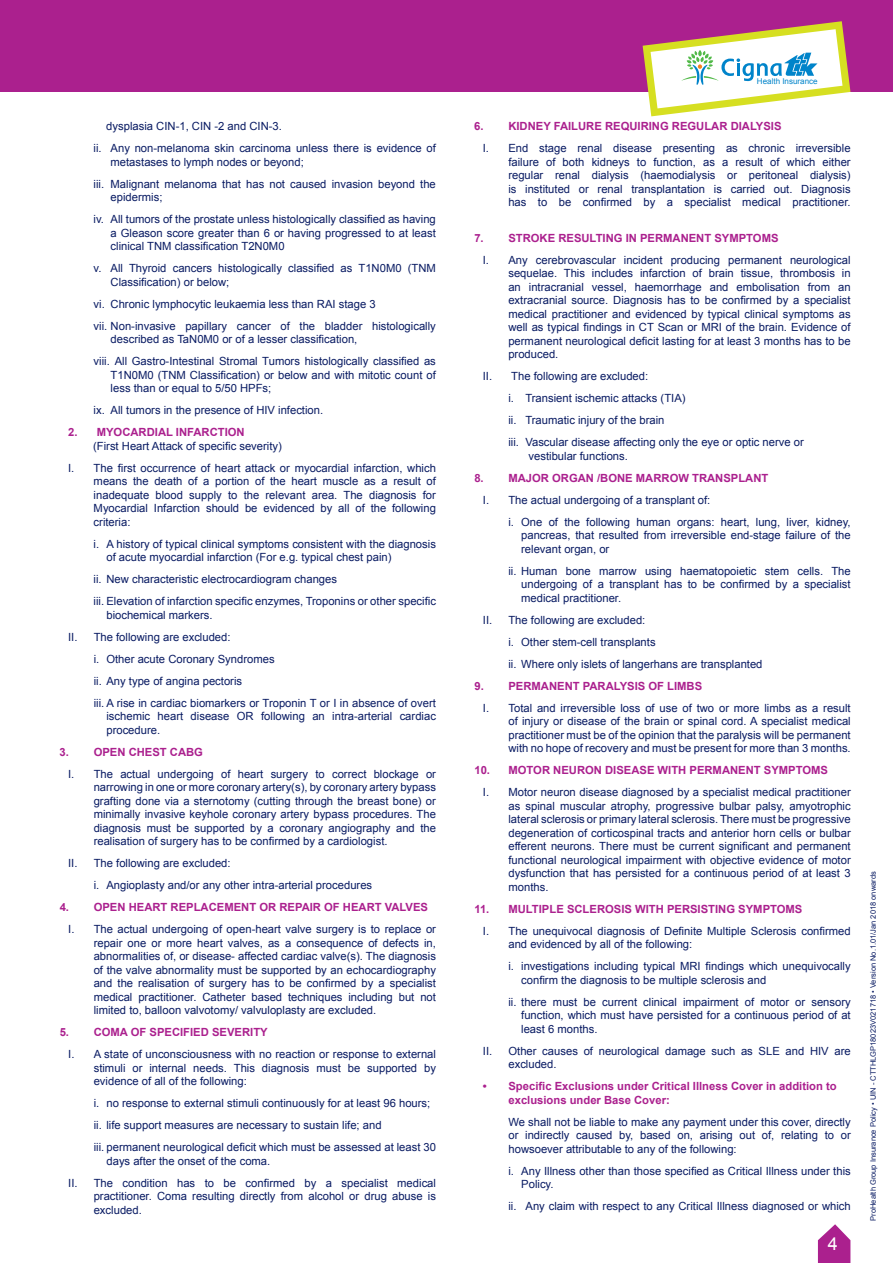
<style>
.page{position:relative;width:893px;height:1263px;background:#fff}
.page>*{position:absolute;margin:0;border:0;box-sizing:border-box;transform-origin:0 0}
.t1{font:18px "Arial";color:#fff}
.t2{font:11.25px/13.5px "Arial";color:#091b63}
.t3{font:700 11.25px/13.5px "Arial";color:#ab208e}
.t4{font:8.1px "Arial";color:#0084ca}
.t5{font:7.5px "Arial";color:#091b63}
</style>
<div class="page">
<div style="left:0;top:0;width:893px;height:92px;background:#ab208e"></div>
<svg style="left:818px;top:1224px;width:32px;height:39px"></svg>
<svg style="left:643px;top:21px;width:207px;height:95px"></svg>
<p class="t2" style="left:94px;top:115px;width:344px;line-height:22px;text-indent:13px">dysplasia CIN-1, CIN -2 and CIN-3.<br>ii. Any non-melanoma skin carcinoma unless there is evidence of</p>
<p class="t2" style="left:94px;top:151px;width:344px;line-height:22px;text-indent:17px">metastases to lymph nodes or beyond;<br>iii. Malignant melanoma that has not caused invasion beyond the</p>
<p class="t2" style="left:94px;top:186px;width:344px;line-height:22px;text-indent:17px">epidermis;<br>iv. All tumors of the prostate unless histologically classified as having</p>
<p class="t2" style="left:111px;top:226px;width:327px">a Gleason score greater than 6 or having progressed to at least clinical TNM classification T2N0M0</p>
<p class="t2" style="left:111px;top:262px;width:327px;text-indent:-17px">v. All Thyroid cancers histologically classified as T1N0M0 (TNM<br>Classification) or below;</p>
<p class="t2" style="left:94px;top:293px;width:344px;line-height:22px">vi. Chronic lymphocytic leukaemia less than RAI stage 3<br>vii. Non-invasive papillary cancer of the bladder histologically</p>
<p class="t2" style="left:94px;top:328px;width:344px;line-height:22px;text-indent:17px">described as TaN0M0 or of a lesser classification,<br>viii. All Gastro-Intestinal Stromal Tumors histologically classified as</p>
<p class="t2" style="left:111px;top:368px;width:327px">T1N0M0 (TNM Classification) or below and with mitotic count of less than or equal to 5/50 HPFs;</p>
<p class="t2" style="left:94px;top:404px;width:231px">ix. All tumors in the presence of HIV infection.</p>
<p class="t3" style="left:68px;top:426px;width:178px">2. MYOCARDIAL INFARCTION</p>
<p class="t2" style="left:68px;top:435px;width:369px;line-height:22px;text-indent:25px">(First Heart Attack of specific severity)<br>I. The first occurrence of heart attack or myocardial infarction, which</p>
<p class="t2" style="left:94px;top:475px;width:344px;text-align:justify">means the death of a portion of the heart muscle as a result of inadequate blood supply to the relevant area. The diagnosis for Myocardial Infarction should be evidenced by all of the following criteria:</p>
<p class="t2" style="left:106px;top:537px;width:331px;text-indent:-13px">i. A history of typical clinical symptoms consistent with the diagnosis of acute myocardial infarction (For e.g. typical chest pain)</p>
<p class="t2" style="left:94px;top:568px;width:344px;line-height:22px">ii. New characteristic electrocardiogram changes<br>iii. Elevation of infarction specific enzymes, Troponins or other specific</p>
<p class="t2" style="left:106px;top:608px;width:108px">biochemical markers.</p>
<p class="t2" style="left:68px;top:630px;width:164px">II. The following are excluded:</p>
<p class="t2" style="left:94px;top:652px;width:182px">i. Other acute Coronary Syndromes</p>
<p class="t2" style="left:94px;top:674px;width:150px">ii. Any type of angina pectoris</p>
<p class="t2" style="left:94px;top:696px;width:344px">iii. A rise in cardiac biomarkers or Troponin T or I in absence of overt</p>
<p class="t2" style="left:106px;top:710px;width:331px">ischemic heart disease OR following an intra-arterial cardiac procedure.</p>
<p class="t3" style="left:60px;top:745px;width:145px">3. OPEN CHEST CABG</p>
<p class="t2" style="left:94px;top:767px;width:344px;text-align:justify;text-indent:-26px">I. The actual undergoing of heart surgery to correct blockage or narrowing in one or more coronary artery(s), by coronary artery bypass grafting done via a sternotomy (cutting through the breast bone) or minimally invasive keyhole coronary artery bypass procedures. The diagnosis must be supported by a coronary angiography and the realisation of surgery has to be confirmed by a cardiologist.</p>
<p class="t2" style="left:94px;top:852px;width:280px;line-height:22px;text-indent:-26px">II. The following are excluded:<br>i. Angioplasty and/or any other intra-arterial procedures</p>
<p class="t3" style="left:60px;top:901px;width:370px">4. OPEN HEART REPLACEMENT OR REPAIR OF HEART VALVES</p>
<p class="t2" style="left:94px;top:923px;width:344px;text-align:justify;text-indent:-26px">I. The actual undergoing of open-heart valve surgery is to replace or repair one or more heart valves, as a consequence of defects in, abnormalities of, or disease- affected cardiac valve(s). The diagnosis of the valve abnormality must be supported by an echocardiography and the realisation of surgery has to be confirmed by a specialist medical practitioner. Catheter based techniques including but not limited to, balloon valvotomy/ valvuloplasty are excluded.</p>
<p class="t3" style="left:60px;top:1026px;width:210px">5. COMA OF SPECIFIED SEVERITY</p>
<p class="t2" style="left:94px;top:1048px;width:344px;text-align:justify;text-indent:-26px">I. A state of unconsciousness with no reaction or response to external stimuli or internal needs. This diagnosis must be supported by evidence of all of the following:</p>
<p class="t2" style="left:94px;top:1092px;width:344px;line-height:22px">i. no response to external stimuli continuously for at least 96 hours; ii. life support measures are necessary to sustain life; and<br>iii. permanent neurological deficit which must be assessed at least 30</p>
<p class="t2" style="left:68px;top:1150px;width:369px;line-height:22px;text-indent:38px">days after the onset of the coma.<br>II. The condition has to be confirmed by a specialist medical</p>
<p class="t2" style="left:94px;top:1190px;width:344px">practitioner. Coma resulting directly from alcohol or drug abuse is excluded.</p>
<p class="t4" style="left:757px;top:76px;width:62px">Health Insurance</p>
<p class="t3" style="left:474px;top:120px;width:309px">6. KIDNEY FAILURE REQUIRING REGULAR DIALYSIS</p>
<p class="t2" style="left:508px;top:142px;width:344px;text-align:justify;text-indent:-26px">I. End stage renal disease presenting as chronic irreversible failure of both kidneys to function, as a result of which either regular renal dialysis (haemodialysis or peritoneal dialysis) is instituted or renal transplantation is carried out. Diagnosis has to be confirmed by a specialist medical practitioner.</p>
<p class="t3" style="left:474px;top:231px;width:306px">7. STROKE RESULTING IN PERMANENT SYMPTOMS</p>
<p class="t2" style="left:508px;top:253px;width:344px;text-align:justify;text-indent:-26px">I. Any cerebrovascular incident producing permanent neurological sequelae. This includes infarction of brain tissue, thrombosis in an intracranial vessel, haemorrhage and embolisation from an extracranial source. Diagnosis has to be confirmed by a specialist medical practitioner and evidenced by typical clinical symptoms as well as typical findings in CT Scan or MRI of the brain. Evidence of permanent neurological deficit lasting for at least 3 months has to be produced.</p>
<p class="t2" style="left:508px;top:365px;width:297px;line-height:22px;text-indent:-26px">II. The following are excluded:<br>i. Transient ischemic attacks (TIA)<br>ii. Traumatic injury of the brain<br>iii. Vascular disease affecting only the eye or optic nerve or</p>
<p class="t2" style="left:529px;top:449px;width:101px">vestibular functions.</p>
<p class="t3" style="left:474px;top:471px;width:296px">8. MAJOR ORGAN /BONE MARROW TRANSPLANT</p>
<p class="t2" style="left:508px;top:489px;width:344px;line-height:22px;text-indent:-26px">I. The actual undergoing of a transplant of:<br>i. One of the following human organs: heart, lung, liver, kidney,</p>
<p class="t2" style="left:521px;top:529px;width:331px">pancreas, that resulted from irreversible end-stage failure of the relevant organ, or</p>
<p class="t2" style="left:521px;top:564px;width:331px;text-align:justify;text-indent:-13px">ii. Human bone marrow using haematopoietic stem cells. The undergoing of a transplant has to be confirmed by a specialist medical practitioner.</p>
<p class="t2" style="left:508px;top:609px;width:256px;line-height:22px;text-indent:-26px">II. The following are excluded:<br>i. Other stem-cell transplants<br>ii. Where only islets of langerhans are transplanted</p>
<p class="t3" style="left:474px;top:679px;width:229px">9. PERMANENT PARALYSIS OF LIMBS</p>
<p class="t2" style="left:508px;top:701px;width:344px;text-align:justify;text-indent:-26px">I. Total and irreversible loss of use of two or more limbs as a result of injury or disease of the brain or spinal cord. A specialist medical practitioner must be of the opinion that the paralysis will be permanent with no hope of recovery and must be present for more than 3 months.</p>
<p class="t3" style="left:474px;top:764px;width:355px">10. MOTOR NEURON DISEASE WITH PERMANENT SYMPTOMS</p>
<p class="t2" style="left:508px;top:786px;width:344px;text-align:justify;text-indent:-26px">I. Motor neuron disease diagnosed by a specialist medical practitioner as spinal muscular atrophy, progressive bulbar palsy, amyotrophic lateral sclerosis or primary lateral sclerosis. There must be progressive degeneration of corticospinal tracts and anterior horn cells or bulbar efferent neurons. There must be current significant and permanent functional neurological impairment with objective evidence of motor dysfunction that has persisted for a continuous period of at least 3 months.</p>
<p class="t3" style="left:474px;top:902px;width:329px">11. MULTIPLE SCLEROSIS WITH PERSISTING SYMPTOMS</p>
<p class="t2" style="left:508px;top:924px;width:344px;text-indent:-26px">I. The unequivocal diagnosis of Definite Multiple Sclerosis confirmed and evidenced by all of the following:</p>
<p class="t2" style="left:521px;top:960px;width:331px;text-indent:-13px">i. investigations including typical MRI findings which unequivocally confirm the diagnosis to be multiple sclerosis and</p>
<p class="t2" style="left:521px;top:995px;width:331px;text-align:justify;text-indent:-13px">ii. there must be current clinical impairment of motor or sensory function, which must have persisted for a continuous period of at least 6 months.</p>
<p class="t2" style="left:508px;top:1044px;width:344px;text-indent:-26px">II. Other causes of neurological damage such as SLE and HIV are excluded.</p>
<p class="t3" style="left:508px;top:1080px;width:330px;text-indent:-26px">• Specific Exclusions under Critical Illness Cover in addition to exclusions under Base Cover:</p>
<p class="t2" style="left:508px;top:1115px;width:344px;text-align:justify">We shall not be liable to make any payment under this cover, directly or indirectly caused by, based on, arising out of, relating to or howsoever attributable to any of the following:</p>
<p class="t2" style="left:521px;top:1164px;width:331px;text-indent:-13px">i. Any Illness other than those specified as Critical Illness under this<br>Policy.</p>
<p class="t2" style="left:508px;top:1200px;width:344px">ii. Any claim with respect to any Critical Illness diagnosed or which</p>
<h1 class="t1" style="left:828px;top:1231px;width:12px">4</h1>
<p class="t5" style="left:868px;top:1220px;width:351px;rotate:-90deg">ProHealth Group Insurance Policy • UIN - CTTHLGP18023V021718 • Version No.1.01/Jan 2018 onwards</p>
</div>
